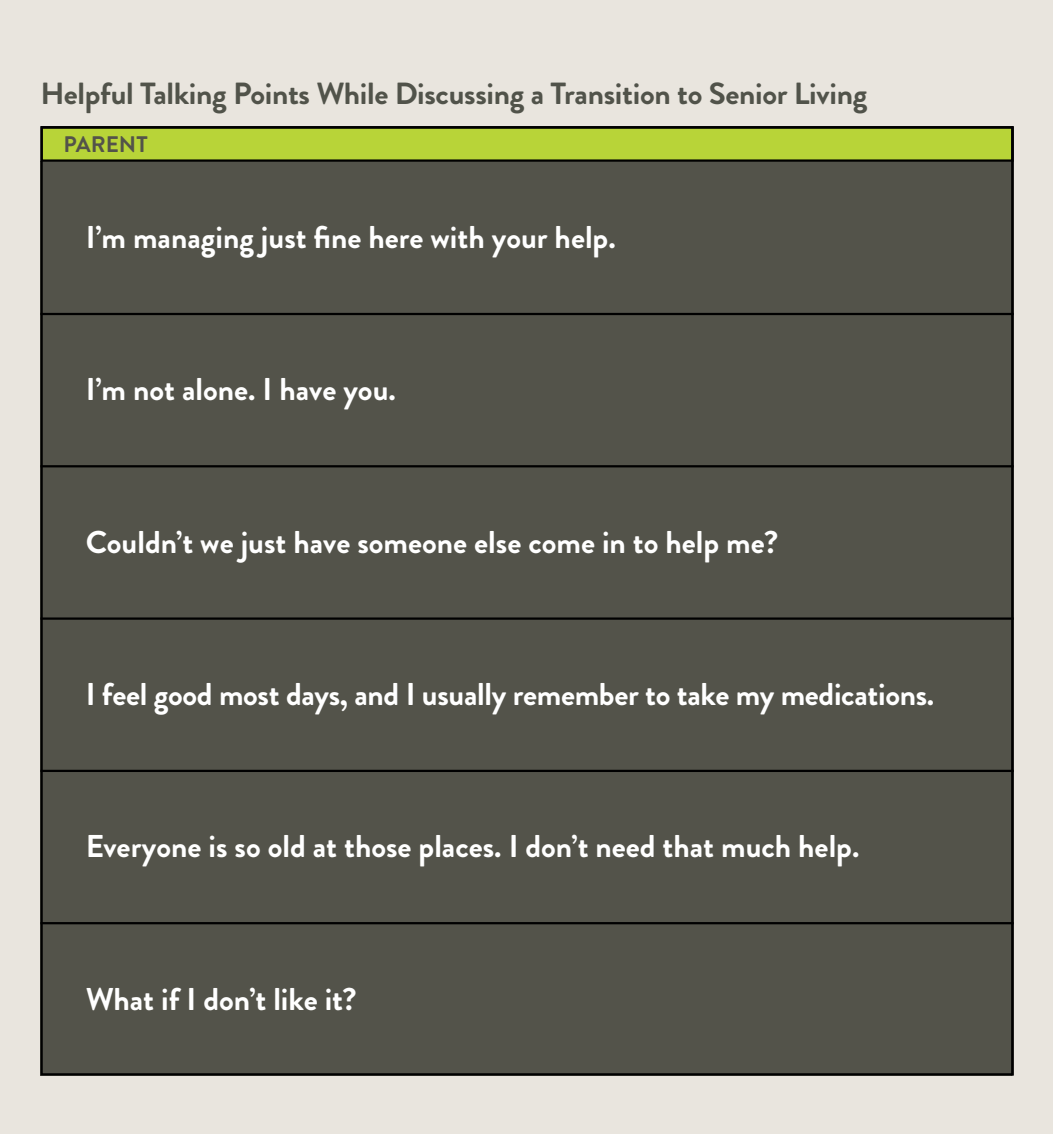
<style>
.page{position:relative;width:1053px;height:1134px;background:#e9e5de}
.page>*{position:absolute;margin:0;border:0;box-sizing:border-box;transform-origin:0 0}
.t1{font:700 31.5px "Brandon Grotesque";color:#fff}
.t2{font:700 30.6px "Brandon Grotesque";letter-spacing:-.01em;color:#51534a}
.t3{font:700 22.5px "Brandon Grotesque";color:#53534a}
</style>
<div class="page">
<div style="left:40px;top:162px;width:972px;height:152px;background:#53534a"></div>
<div style="left:40px;top:314px;width:972px;height:152px;background:#53534a"></div>
<div style="left:40px;top:466px;width:972px;height:153px;background:#53534a"></div>
<div style="left:40px;top:619px;width:972px;height:152px;background:#53534a"></div>
<div style="left:40px;top:771px;width:972px;height:152px;background:#53534a"></div>
<div style="left:40px;top:923px;width:972px;height:153px;background:#53534a"></div>
<div style="left:42px;top:127px;width:970px;height:34px;background:#b8d438"></div>
<div style="left:40px;top:126px;width:974px;height:36px;border:2px solid #000"></div>
<hr style="left:1011px;top:126px;width:3px;height:950px;background:#000">
<hr style="left:40px;top:313px;width:974px;height:2px;background:#000">
<hr style="left:40px;top:465px;width:974px;height:2px;background:#000">
<hr style="left:40px;top:617px;width:974px;height:3px;background:#000">
<hr style="left:40px;top:770px;width:974px;height:2px;background:#000">
<hr style="left:40px;top:922px;width:974px;height:2px;background:#000">
<p class="t2" style="left:40px;top:72px;width:828px">Helpful Talking Points While Discussing a Transition to Senior Living</p>
<p class="t3" style="left:63px;top:128px;width:86px">PARENT</p>
<p class="t1" style="left:86px;top:215px;width:532px">I’m managing just fine here with your help.</p>
<p class="t1" style="left:86px;top:368px;width:312px">I’m not alone. I have you.</p>
<p class="t1" style="left:86px;top:520px;width:694px">Couldn’t we just have someone else come in to help me?</p>
<p class="t1" style="left:86px;top:672px;width:850px">I feel good most days, and I usually remember to take my medications.</p>
<p class="t1" style="left:86px;top:825px;width:775px">Everyone is so old at those places. I don’t need that much help.</p>
<p class="t1" style="left:86px;top:977px;width:273px">What if I don’t like it?</p>
</div>
